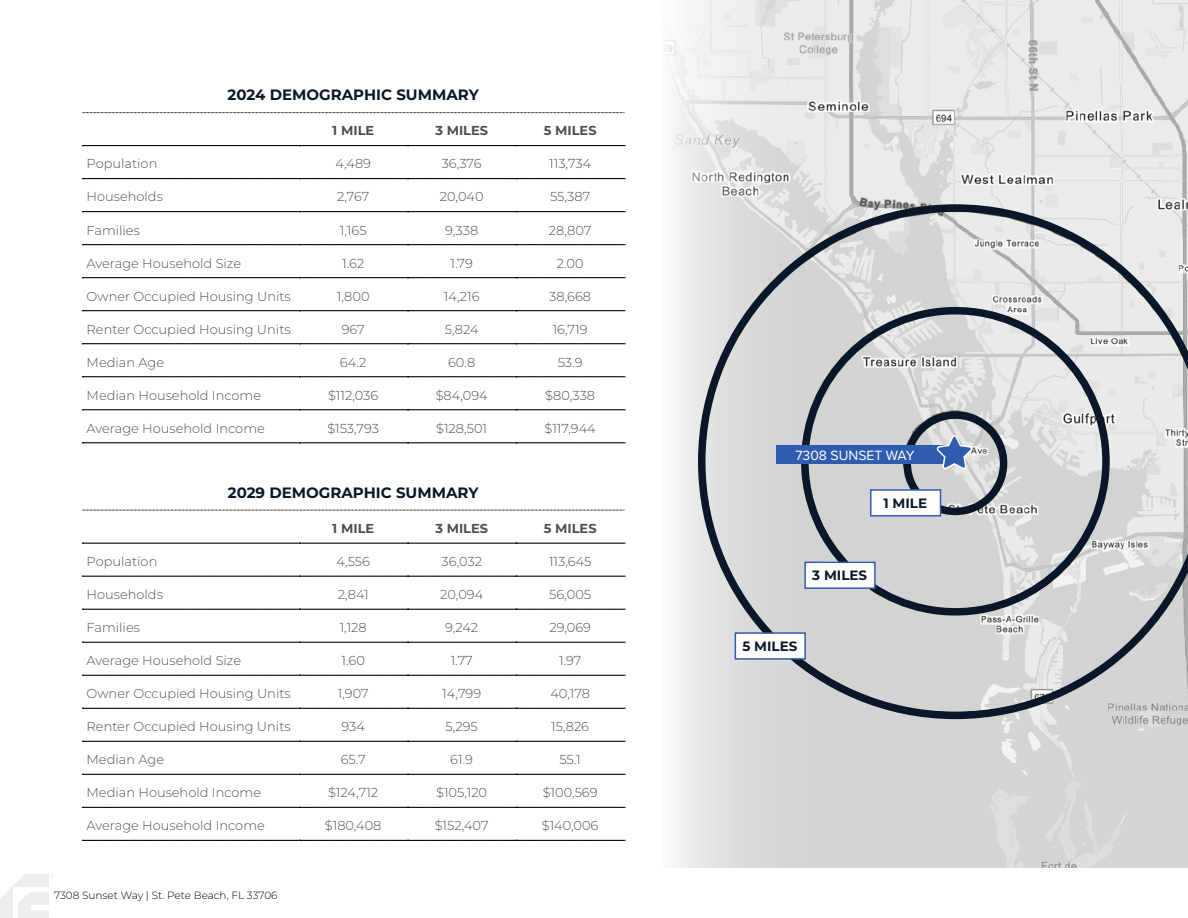
<style>
.page{position:relative;width:1188px;height:918px;background:#fff}
.page>*{position:absolute;margin:0;border:0;box-sizing:border-box;transform-origin:0 0}
.t1{font:700 15px "Montserrat";color:#0a1729}
.t2{font:13.95px "Proxima Nova";color:#fff}
.t3{font:700 13.5px "Montserrat";color:#0a1729}
.t4{font:300 12.9px "Montserrat";color:#4e5050}
.t5{font:700 12.9px "Montserrat";color:#4e5050}
.t6{font:300 10.5px "Montserrat";color:#000}
</style>
<div class="page">
<svg style="left:0;top:874px;width:49px;height:44px"></svg>
<img style="left:662px;top:0;width:526px;height:867px">
<svg style="left:82px;top:178px;width:543px;height:1px"></svg>
<svg style="left:82px;top:211px;width:543px;height:1px"></svg>
<svg style="left:82px;top:244px;width:543px;height:1px"></svg>
<svg style="left:82px;top:277px;width:543px;height:1px"></svg>
<svg style="left:82px;top:311px;width:543px;height:1px"></svg>
<svg style="left:82px;top:344px;width:543px;height:1px"></svg>
<svg style="left:82px;top:377px;width:543px;height:1px"></svg>
<svg style="left:82px;top:410px;width:543px;height:1px"></svg>
<svg style="left:82px;top:443px;width:543px;height:1px"></svg>
<svg style="left:82px;top:145px;width:543px;height:1px"></svg>
<svg style="left:82px;top:112px;width:543px;height:1px"></svg>
<svg style="left:82px;top:576px;width:543px;height:1px"></svg>
<svg style="left:82px;top:609px;width:543px;height:1px"></svg>
<svg style="left:82px;top:642px;width:543px;height:1px"></svg>
<svg style="left:82px;top:675px;width:543px;height:1px"></svg>
<svg style="left:82px;top:708px;width:543px;height:1px"></svg>
<svg style="left:82px;top:741px;width:543px;height:1px"></svg>
<svg style="left:82px;top:774px;width:543px;height:1px"></svg>
<svg style="left:82px;top:807px;width:543px;height:1px"></svg>
<svg style="left:82px;top:840px;width:543px;height:1px"></svg>
<svg style="left:82px;top:543px;width:543px;height:1px"></svg>
<svg style="left:82px;top:510px;width:543px;height:1px"></svg>
<svg style="left:698px;top:204px;width:490px;height:515px;background:#c9cacc"></svg>
<div style="left:870px;top:489px;width:71px;height:28px;background:#fff;border:2px solid #305cb0"></div>
<div style="left:804px;top:562px;width:72px;height:27px;background:#fff;border:2px solid #305cb0"></div>
<div style="left:735px;top:632px;width:71px;height:28px;background:#fff;border:2px solid #305cb0"></div>
<div style="left:777px;top:446px;width:178px;height:18px;background:#305cb0"></div>
<svg style="left:936px;top:434px;width:38px;height:37px"></svg>
<p class="t1" style="left:228px;top:84px;width:253px">2024 DEMOGRAPHIC SUMMARY</p>
<p class="t5" style="left:332px;top:122px;width:43px">1 MILE</p>
<p class="t5" style="left:435px;top:122px;width:54px">3 MILES</p>
<p class="t5" style="left:544px;top:122px;width:54px">5 MILES</p>
<p class="t4" style="left:87px;top:155px;width:72px">Population</p>
<p class="t4" style="left:335px;top:155px;width:37px">4,489</p>
<p class="t4" style="left:442px;top:155px;width:42px">36,376</p>
<p class="t4" style="left:549px;top:155px;width:43px">113,734</p>
<p class="t4" style="left:87px;top:188px;width:78px">Households</p>
<p class="t4" style="left:337px;top:188px;width:34px">2,767</p>
<p class="t4" style="left:440px;top:188px;width:45px">20,040</p>
<p class="t4" style="left:550px;top:188px;width:42px">55,387</p>
<p class="t4" style="left:87px;top:221px;width:55px">Families</p>
<p class="t4" style="left:340px;top:221px;width:28px">1,165</p>
<p class="t4" style="left:445px;top:221px;width:34px">9,338</p>
<p class="t4" style="left:549px;top:221px;width:44px">28,807</p>
<p class="t4" style="left:87px;top:254px;width:156px">Average Household Size</p>
<p class="t4" style="left:342px;top:254px;width:24px">1.62</p>
<p class="t4" style="left:451px;top:254px;width:24px">1.79</p>
<p class="t4" style="left:557px;top:254px;width:28px">2.00</p>
<p class="t4" style="left:87px;top:287px;width:206px">Owner Occupied Housing Units</p>
<p class="t4" style="left:337px;top:287px;width:34px">1,800</p>
<p class="t4" style="left:444px;top:287px;width:37px">14,216</p>
<p class="t4" style="left:549px;top:287px;width:43px">38,668</p>
<p class="t4" style="left:87px;top:320px;width:206px">Renter Occupied Housing Units</p>
<p class="t4" style="left:342px;top:320px;width:25px">967</p>
<p class="t4" style="left:445px;top:320px;width:35px">5,824</p>
<p class="t4" style="left:553px;top:320px;width:36px">16,719</p>
<p class="t4" style="left:87px;top:353px;width:79px">Median Age</p>
<p class="t4" style="left:340px;top:353px;width:28px">64.2</p>
<p class="t4" style="left:448px;top:353px;width:29px">60.8</p>
<p class="t4" style="left:558px;top:353px;width:26px">53.9</p>
<p class="t4" style="left:87px;top:386px;width:176px">Median Household Income</p>
<p class="t4" style="left:328px;top:386px;width:52px">$112,036</p>
<p class="t4" style="left:436px;top:386px;width:54px">$84,094</p>
<p class="t4" style="left:545px;top:386px;width:51px">$80,338</p>
<p class="t4" style="left:87px;top:419px;width:180px">Average Household Income</p>
<p class="t4" style="left:327px;top:419px;width:53px">$153,793</p>
<p class="t4" style="left:436px;top:419px;width:52px">$128,501</p>
<p class="t4" style="left:545px;top:419px;width:53px">$117,944</p>
<p class="t1" style="left:228px;top:482px;width:252px">2029 DEMOGRAPHIC SUMMARY</p>
<p class="t5" style="left:332px;top:519px;width:43px">1 MILE</p>
<p class="t5" style="left:435px;top:519px;width:54px">3 MILES</p>
<p class="t5" style="left:544px;top:519px;width:54px">5 MILES</p>
<p class="t4" style="left:87px;top:553px;width:72px">Population</p>
<p class="t4" style="left:337px;top:553px;width:35px">4,556</p>
<p class="t4" style="left:442px;top:553px;width:42px">36,032</p>
<p class="t4" style="left:549px;top:553px;width:44px">113,645</p>
<p class="t4" style="left:87px;top:586px;width:78px">Households</p>
<p class="t4" style="left:338px;top:586px;width:33px">2,841</p>
<p class="t4" style="left:440px;top:586px;width:44px">20,094</p>
<p class="t4" style="left:549px;top:586px;width:43px">56,005</p>
<p class="t4" style="left:87px;top:619px;width:55px">Families</p>
<p class="t4" style="left:340px;top:619px;width:29px">1,128</p>
<p class="t4" style="left:445px;top:619px;width:35px">9,242</p>
<p class="t4" style="left:549px;top:619px;width:43px">29,069</p>
<p class="t4" style="left:87px;top:652px;width:156px">Average Household Size</p>
<p class="t4" style="left:342px;top:652px;width:25px">1.60</p>
<p class="t4" style="left:451px;top:652px;width:24px">1.77</p>
<p class="t4" style="left:559px;top:652px;width:24px">1.97</p>
<p class="t4" style="left:87px;top:685px;width:206px">Owner Occupied Housing Units</p>
<p class="t4" style="left:338px;top:685px;width:32px">1,907</p>
<p class="t4" style="left:442px;top:685px;width:40px">14,799</p>
<p class="t4" style="left:551px;top:685px;width:41px">40,178</p>
<p class="t4" style="left:87px;top:718px;width:206px">Renter Occupied Housing Units</p>
<p class="t4" style="left:342px;top:718px;width:25px">934</p>
<p class="t4" style="left:446px;top:718px;width:34px">5,295</p>
<p class="t4" style="left:551px;top:718px;width:39px">15,826</p>
<p class="t4" style="left:87px;top:751px;width:79px">Median Age</p>
<p class="t4" style="left:341px;top:751px;width:27px">65.7</p>
<p class="t4" style="left:450px;top:751px;width:24px">61.9</p>
<p class="t4" style="left:559px;top:751px;width:23px">55.1</p>
<p class="t4" style="left:87px;top:784px;width:176px">Median Household Income</p>
<p class="t4" style="left:328px;top:784px;width:52px">$124,712</p>
<p class="t4" style="left:436px;top:784px;width:52px">$105,120</p>
<p class="t4" style="left:543px;top:784px;width:56px">$100,569</p>
<p class="t4" style="left:87px;top:817px;width:180px">Average Household Income</p>
<p class="t4" style="left:325px;top:817px;width:58px">$180,408</p>
<p class="t4" style="left:435px;top:817px;width:55px">$152,407</p>
<p class="t4" style="left:542px;top:817px;width:58px">$140,006</p>
<p class="t6" style="left:54px;top:888px;width:225px">7308 Sunset Way | St. Pete Beach, FL 33706</p>
<p class="t2" style="left:795px;top:445px;width:121px">7308 SUNSET WAY</p>
<p class="t3" style="left:883px;top:493px;width:45px">1 MILE</p>
<p class="t3" style="left:812px;top:566px;width:56px">3 MILES</p>
<p class="t3" style="left:742px;top:636px;width:56px">5 MILES</p>
</div>
